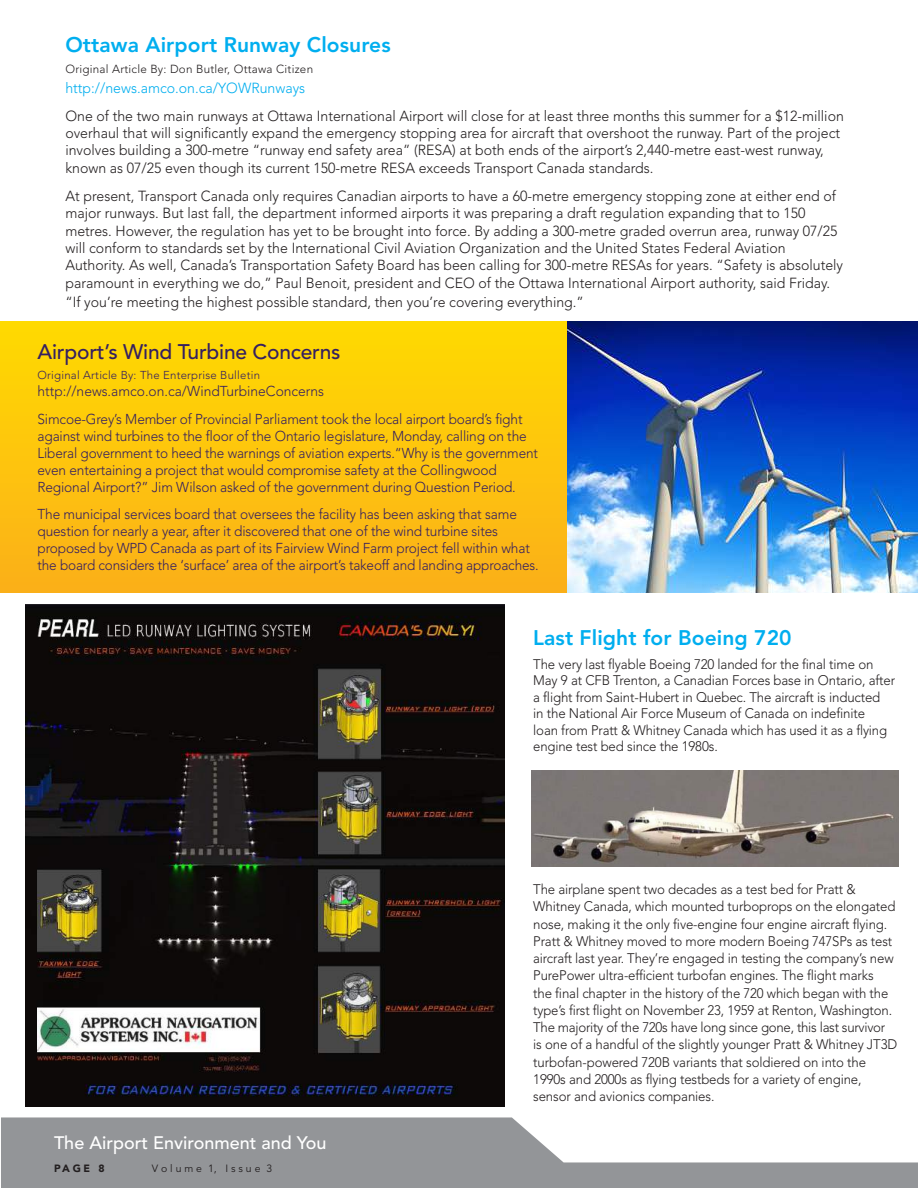
<style>
.page{position:relative;width:918px;height:1188px;background:#fff}
.page>*{position:absolute;margin:0;border:0;box-sizing:border-box;transform-origin:0 0}
.t1{font:800 21px "Avenir LT Std";letter-spacing:.005em;color:#00aeef}
.t2{font:500 21px "Avenir LT Std";letter-spacing:-.01em;color:#341f61}
.t3{font:500 18px "Avenir LT Std";color:#fff}
.t4{font:300 14.55px/17.4px "Avenir LT Std";color:#231f20}
.t5{font:300 14.55px "Avenir LT Std";color:#00aeef}
.t6{font:300 14.25px/17.1px "Avenir LT Std";letter-spacing:-.01em;color:#341f61;scale:.96 1}
.t7{font:300 14.25px/27px "Avenir LT Std";letter-spacing:-.01em;color:#341f61}
.t8{font:300 13.8px/17.2px "Avenir LT Std";letter-spacing:-.01em;color:#231f20;scale:.96 1}
.t9{font:300 11.7px "Avenir LT Std";letter-spacing:.02em;color:#231f20}
.t10{font:300 11.4px "Avenir LT Std";letter-spacing:.02em;color:#341f61}
.t11{font:10.5px "Avenir LT Std";color:#231f20}
.t12{font:900 10.5px "Avenir LT Std";color:#231f20}
</style>
<div class="page">
<div style="left:0;top:321px;width:918px;height:272px;background:linear-gradient(to bottom,#ffda00,#fbb019)"></div>
<svg style="left:1px;top:1117px;width:917px;height:71px;fill:#939598"></svg>
<img style="left:26px;top:604px;width:479px;height:502px">
<img style="left:567px;top:321px;width:351px;height:272px">
<img style="left:532px;top:771px;width:366px;height:95px">
<h1 class="t1" style="left:65px;top:32px;width:327px">Ottawa Airport Runway Closures</h1>
<p class="t9" style="left:65px;top:62px;width:249px">Original Article By: Don Butler, Ottawa Citizen</p>
<p class="t5" style="left:65px;top:79px;width:241px">http://news.amco.on.ca/YOWRunways</p>
<p class="t4" style="left:65px;top:107px;width:780px">One of the two main runways at Ottawa International Airport will close for at least three months this summer for a $12‐million overhaul that will significantly expand the emergency stopping area for aircraft that overshoot the runway. Part of the project involves building a 300‐metre “runway end safety area” (RESA) at both ends of the airport’s 2,440‐metre east‐west runway, known as 07/25 even though its current 150‐metre RESA exceeds Transport Canada standards.</p>
<p class="t4" style="left:65px;top:187px;width:779px">At present, Transport Canada only requires Canadian airports to have a 60‐metre emergency stopping zone at either end of major runways. But last fall, the department informed airports it was preparing a draft regulation expanding that to 150 metres. However, the regulation has yet to be brought into force. By adding a 300‐metre graded overrun area, runway 07/25 will conform to standards set by the International Civil Aviation Organization and the United States Federal Aviation Authority. As well, Canada’s Transportation Safety Board has been calling for 300‐metre RESAs for years. “Safety is absolutely paramount in everything we do,” Paul Benoit, president and CEO of the Ottawa International Airport authority, said Friday.</p>
<p class="t4" style="left:65px;top:293px;width:520px">“If you’re meeting the highest possible standard, then you’re covering everything.”</p>
<h1 class="t2" style="left:38px;top:340px;width:305px">Airport’s Wind Turbine Concerns</h1>
<p class="t10" style="left:38px;top:369px;width:224px">Original Article By: The Enterprise Bulletin</p>
<p class="t7" style="left:38px;top:378px;width:487px">http://news.amco.on.ca/WindTurbineConcerns<br>Simcoe‐Grey’s Member of Provincial Parliament took the local airport board’s fight</p>
<p class="t6" style="left:38px;top:427px;width:523px">against wind turbines to the floor of the Ontario legislature, Monday, calling on the Liberal government to heed the warnings of aviation experts.“Why is the government even entertaining a project that would compromise safety at the Collingwood Regional Airport?” Jim Wilson asked of the government during Question Period.</p>
<p class="t6" style="left:38px;top:506px;width:523px">The municipal services board that oversees the facility has been asking that same question for nearly a year, after it discovered that one of the wind turbine sites proposed by WPD Canada as part of its Fairview Wind Farm project fell within what the board considers the ‘surface’ area of the airport’s takeoff and landing approaches.</p>
<h1 class="t1" style="left:533px;top:625px;width:260px">Last Flight for Boeing 720</h1>
<p class="t8" style="left:533px;top:656px;width:379px;line-height:16.5px">The very last flyable Boeing 720 landed for the final time on May 9 at CFB Trenton, a Canadian Forces base in Ontario, after a flight from Saint‐Hubert in Quebec. The aircraft is inducted<br>in the National Air Force Museum of Canada on indefinite<br>loan from Pratt &amp; Whitney Canada which has used it as a flying engine test bed since the 1980s.</p>
<p class="t3" style="left:54px;top:1132px;width:274px">The Airport Environment and You</p>
<p class="t12" style="left:54px;top:1162px;width:52px">PAGE 8</p>
<p class="t11" style="left:152px;top:1162px;width:122px">V o l u m e 1, I s s u e 3</p>
<p class="t8" style="left:533px;top:881px;width:381px">The airplane spent two decades as a test bed for Pratt &amp; Whitney Canada, which mounted turboprops on the elongated nose, making it the only five‐engine four engine aircraft flying.<br>Pratt &amp; Whitney moved to more modern Boeing 747SPs as test aircraft last year. They’re engaged in testing the company’s new PurePower ultra‐efficient turbofan engines. The flight marks<br>the final chapter in the history of the 720 which began with the type’s first flight on November 23, 1959 at Renton, Washington.<br>The majority of the 720s have long since gone, this last survivor is one of a handful of the slightly younger Pratt &amp; Whitney JT3D turbofan‐powered 720B variants that soldiered on into the 1990s and 2000s as flying testbeds for a variety of engine, sensor and avionics companies.</p>
</div>
